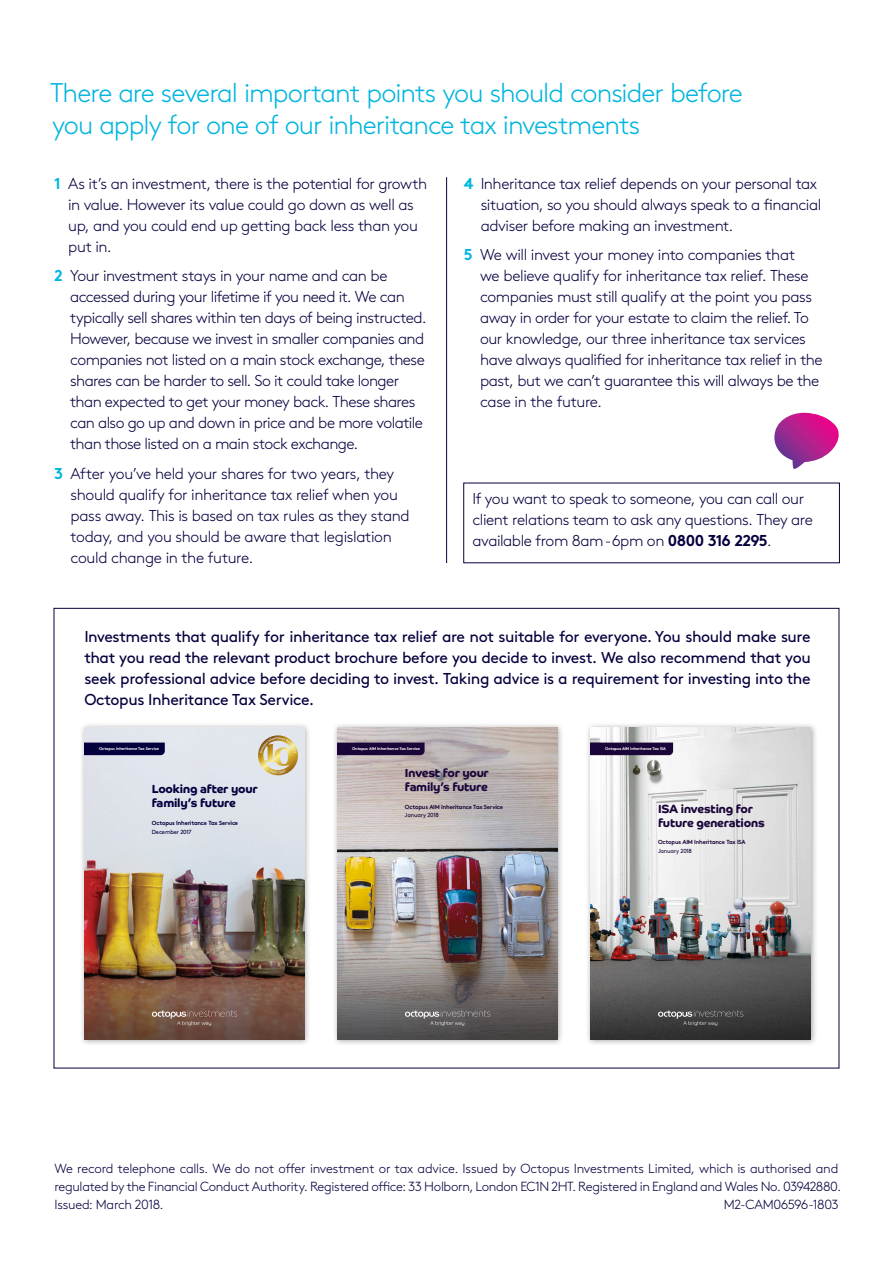
<style>
.page{position:relative;width:893px;height:1263px;background:#fff}
.page>*{position:absolute;margin:0;border:0;box-sizing:border-box;transform-origin:0 0}
.Body_text{font:300 27px/31.5px "Brown";letter-spacing:-.035em;color:#00b5de}
.Body_text-2{font:300 15.75px/21px "Brown";letter-spacing:-.03em;color:#04003e}
.Body_text-3{font:15.75px/21px "Brown";letter-spacing:-.025em;color:#04003e;text-align:justify}
.Body_text-4{font:300 13.2px/18px "Brown";letter-spacing:-.02em;color:#04003e}
.t1{font:700 11.85px/13.4px "Co Headline";letter-spacing:-.02em;color:#1b063a}
.t2{font:700 11.85px/14.2px "Co Headline";letter-spacing:-.015em;color:#04003e}
.t3{font:700 5.85px/8.4px "Brown";letter-spacing:-.035em;color:#1b063a}
.t4{font:700 5.85px/8.2px "Brown";letter-spacing:-.035em;color:#04003e}
.t5{font:700 4.05px "Brown";letter-spacing:-.03em;color:#fff}
.s1{font-weight:700;color:#00b5de}
.s2{font-weight:700}
.s3{font-weight:400}
</style>
<div class="page">
<hr style="left:446px;top:177px;width:1px;height:386px;background:#04003e">
<div style="left:79px;top:722px;width:233px;height:324px;background:#231f20;opacity:.4"></div>
<img style="left:84px;top:728px;width:221px;height:311px">
<svg style="left:152px;top:1010px;width:85px;height:16px"></svg>
<svg style="left:258px;top:735px;width:40px;height:40px;background:#d4c393"></svg>
<svg style="left:84px;top:742px;width:81px;height:13px"></svg>
<div style="left:585px;top:722px;width:233px;height:324px;background:#231f20;opacity:.4"></div>
<svg style="left:590px;top:728px;width:221px;height:311px;background:#adacac"></svg>
<svg style="left:658px;top:1010px;width:85px;height:16px"></svg>
<svg style="left:590px;top:742px;width:83px;height:13px"></svg>
<div style="left:332px;top:722px;width:233px;height:324px;background:#231f20;opacity:.4"></div>
<img style="left:337px;top:728px;width:221px;height:311px">
<svg style="left:405px;top:1010px;width:85px;height:16px"></svg>
<svg style="left:337px;top:742px;width:88px;height:13px"></svg>
<svg style="left:774px;top:413px;width:65px;height:56px"></svg>
<p class="Body_text" style="left:50px;top:75px;width:694px">There are several important points you should consider before you apply for one of our inheritance tax investments</p>
<p class="Body_text-2" style="left:68px;top:172px;width:360px;text-indent:-14px"><span class="s1">1</span> As it’s an investment, there is the potential for growth in value. However its value could go down as well as up, and you could end up getting back less than you put in.</p>
<p class="Body_text-2" style="left:70px;top:264px;width:358px;text-indent:-16px"><span class="s1">2</span> Your investment stays in your name and can be accessed during your lifetime if you need it. We can typically sell shares within ten days of being instructed.<br>However, because we invest in smaller companies and companies not listed on a main stock exchange, these shares can be harder to sell. So it could take longer than expected to get your money back. These shares can also go up and down in price and be more volatile than those listed on a main stock exchange.</p>
<p class="Body_text-2" style="left:71px;top:462px;width:341px;text-indent:-16px"><span class="s1">3</span> After you’ve held your shares for two years, they should qualify for inheritance tax relief when you pass away. This is based on tax rules as they stand today, and you should be aware that legislation could change in the future.</p>
<p class="Body_text-2" style="left:481px;top:172px;width:342px;text-indent:-17px"><span class="s1">4</span> Inheritance tax relief depends on your personal tax situation, so you should always speak to a financial adviser before making an investment.</p>
<p class="Body_text-2" style="left:480px;top:243px;width:344px;text-indent:-16px"><span class="s1">5</span> We will invest your money into companies that<br>we believe qualify for inheritance tax relief. These companies must still qualify at the point you pass away in order for your estate to claim the relief. To our knowledge, our three inheritance tax services have always qualified for inheritance tax relief in the past, but we can’t guarantee this will always be the case in the future.</p>
<p class="Body_text-2" style="left:472px;top:486px;width:342px">If you want to speak to someone, you can call our client relations team to ask any questions. They are available from 8am -6pm on <span class="s2">0800 316 2295</span>.</p>
<p class="Body_text-3" style="left:84px;top:625px;width:728px">Investments that qualify for inheritance tax relief are not suitable for everyone. You should make sure that you read the relevant product brochure before you decide to invest. We also recommend that you seek professional advice before deciding to invest. Taking advice is a requirement for investing into the Octopus Inheritance Tax Service.</p>
<p class="t5" style="left:99px;top:746px;width:61px">Octopus Inheritance Tax Service</p>
<p class="t2" style="left:152px;top:782px;width:107px">Looking after your family’s future</p>
<p class="t4" style="left:152px;top:818px;width:88px">Octopus Inheritance Tax Service<br><span class="s3">December 2017</span></p>
<p class="t5" style="left:352px;top:746px;width:69px">Octopus AIM Inheritance Tax Service</p>
<p class="t1" style="left:405px;top:766px;width:85px;line-height:14.2px">Invest for your family’s future</p>
<p class="t3" style="left:405px;top:802px;width:100px">Octopus AIM Inheritance Tax Service<br><span class="s3">January 2018</span></p>
<p class="t5" style="left:605px;top:746px;width:62px">Octopus AIM Inheritance Tax ISA</p>
<p class="t1" style="left:658px;top:803px;width:108px">ISA investing for future generations</p>
<p class="t3" style="left:658px;top:837px;width:89px">Octopus AIM Inheritance Tax ISA<br><span class="s3">January 2018</span></p>
<p class="Body_text-4" style="left:54px;top:1158px;width:788px">We record telephone calls. We do not offer investment or tax advice. Issued by Octopus Investments Limited, which is authorised and regulated by the Financial Conduct Authority. Registered office: 33 Holborn, London EC1N 2HT. Registered in England and Wales No. 03942880.<br>Issued: March 2018.</p>
<p class="Body_text-4" style="left:724px;top:1194px;width:116px">M2-CAM06596-1803</p>
</div>
